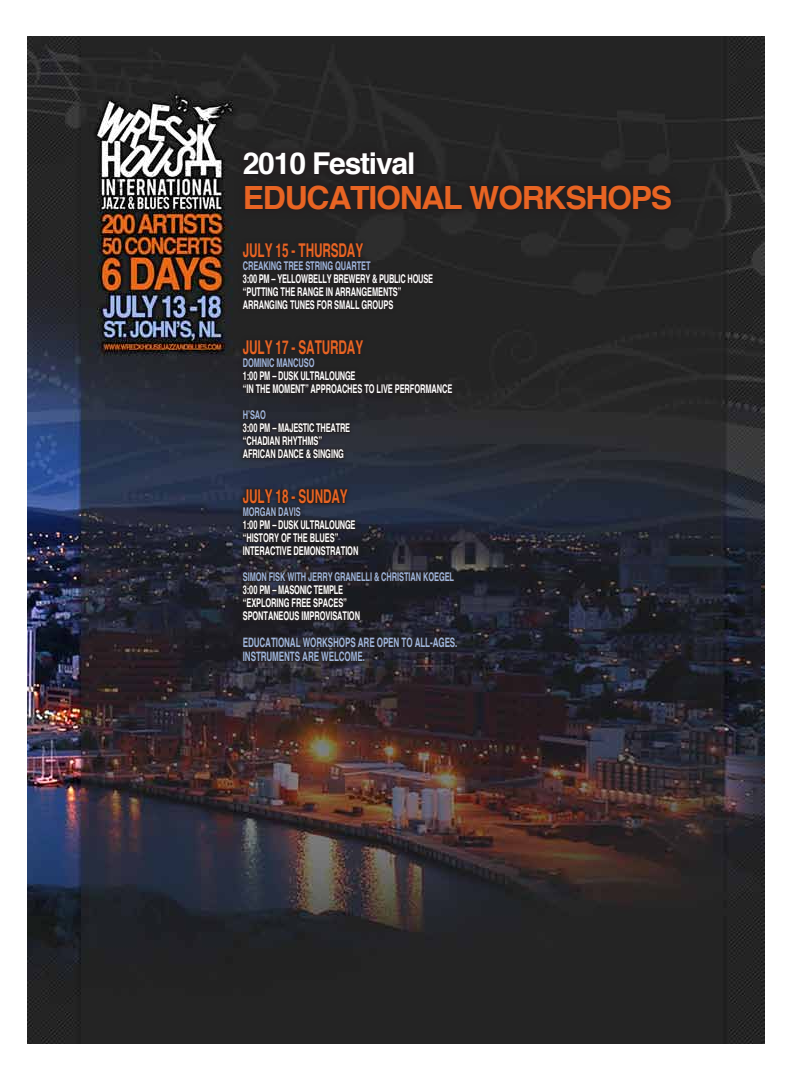
<style>
.page{position:relative;width:810px;height:1080px;background:#fff}
.page>*{position:absolute;margin:0;border:0;box-sizing:border-box;transform-origin:0 0}
.TITLE_01{font:700 32px "Helvetica";letter-spacing:-.04em;color:#e86423}
.TITLE_01-2{font:700 30.1px "Helvetica";letter-spacing:-.04em;color:#fff}
.Paragraph_Style_2{font:700 19px "Helvetica";letter-spacing:-.01em;color:#e86423;scale:.62 1}
.Paragraph_Style_2_co{font:700 13px "Helvetica";letter-spacing:-.01em;color:#9fb6dd;scale:.62 1}
.Paragraph_Style_2_co-2{font:700 12px/13px "Helvetica";letter-spacing:-.01em;color:#fff;scale:.62 1}
.Paragraph_Style_2_co-3{font:700 12px "Helvetica";letter-spacing:-.01em;color:#9fb6dd;scale:.62 1}
.s1{color:#9fb6dd}
</style>
<div class="page">
<img style="left:27px;top:36px;width:738px;height:1008px">
<svg style="left:237px;top:237px;width:224px;height:428px"></svg>
<div style="left:243px;top:243px;width:190px;height:67px;background:#231f20"></div>
<div style="left:243px;top:340px;width:209px;height:54px;background:#232222"></div>
<svg style="left:243px;top:410px;width:107px;height:49px"></svg>
<svg style="left:243px;top:489px;width:115px;height:67px"></svg>
<svg style="left:243px;top:569px;width:211px;height:52px"></svg>
<svg style="left:243px;top:637px;width:214px;height:25px"></svg>
<div style="left:232px;top:141px;width:448px;height:78px;background:#231f20"></div>
<svg style="left:256px;top:150px;width:418px;height:66px"></svg>
<p class="TITLE_01-2" style="left:243px;top:145px;width:174px">2010 Festival</p>
<p class="TITLE_01" style="left:243px;top:178px;width:431px">EDUCATIONAL WORKSHOPS</p>
<p class="Paragraph_Style_2" style="left:243px;top:239px;width:196px">JULY 15 - THURSDAY</p>
<p class="Paragraph_Style_2_co-2" style="left:243px;top:259px;width:309px"><span class="s1">CREAKING TREE STRING QUARTET<br></span>3:00 PM – YELLOWBELLY BREWERY &amp; PUBLIC HOUSE</p>
<p class="Paragraph_Style_2_co-2" style="left:243px;top:285px;width:257px">“PUTTING THE RANGE IN ARRANGEMENTS”</p>
<p class="Paragraph_Style_2_co-2" style="left:243px;top:298px;width:244px">ARRANGING TUNES FOR SMALL GROUPS</p>
<p class="Paragraph_Style_2" style="left:243px;top:336px;width:196px">JULY 17 - SATURDAY</p>
<p class="Paragraph_Style_2_co-3" style="left:243px;top:355px;width:117px">DOMINIC MANCUSO</p>
<p class="Paragraph_Style_2_co-2" style="left:243px;top:369px;width:183px">1:00 PM – DUSK ULTRALOUNGE</p>
<p class="Paragraph_Style_2_co-2" style="left:243px;top:382px;width:339px">“IN THE MOMENT” APPROACHES TO LIVE PERFORMANCE</p>
<p class="Paragraph_Style_2_co-3" style="left:243px;top:407px;width:39px">H’SAO</p>
<p class="Paragraph_Style_2_co-2" style="left:243px;top:421px;width:175px">3:00 PM – MAJESTIC THEATRE</p>
<p class="Paragraph_Style_2_co-2" style="left:243px;top:434px;width:130px">“CHADIAN RHYTHMS”</p>
<p class="Paragraph_Style_2_co-2" style="left:243px;top:447px;width:165px">AFRICAN DANCE &amp; SINGING</p>
<p class="Paragraph_Style_2" style="left:243px;top:485px;width:171px">JULY 18 - SUNDAY</p>
<p class="Paragraph_Style_2_co-3" style="left:243px;top:504px;width:95px">MORGAN DAVIS</p>
<p class="Paragraph_Style_2_co-2" style="left:243px;top:518px;width:183px">1:00 PM – DUSK ULTRALOUNGE</p>
<p class="Paragraph_Style_2_co-2" style="left:243px;top:531px;width:188px">“HISTORY OF THE BLUES”<br>INTERACTIVE DEMONSTRATION</p>
<p class="Paragraph_Style_2_co-3" style="left:243px;top:569px;width:342px">SIMON FISK WITH JERRY GRANELLI &amp; CHRISTIAN KOEGEL</p>
<p class="Paragraph_Style_2_co-2" style="left:243px;top:583px;width:163px">3:00 PM – MASONIC TEMPLE</p>
<p class="Paragraph_Style_2_co-2" style="left:243px;top:596px;width:170px">“EXPLORING FREE SPACES”</p>
<p class="Paragraph_Style_2_co-2" style="left:243px;top:609px;width:191px">SPONTANEOUS IMPROVISATION</p>
<p class="Paragraph_Style_2_co" style="left:243px;top:634px;width:348px">EDUCATIONAL WORKSHOPS ARE OPEN TO ALL-AGES.</p>
<p class="Paragraph_Style_2_co" style="left:243px;top:648px;width:199px">INSTRUMENTS ARE WELCOME.</p>
</div>
